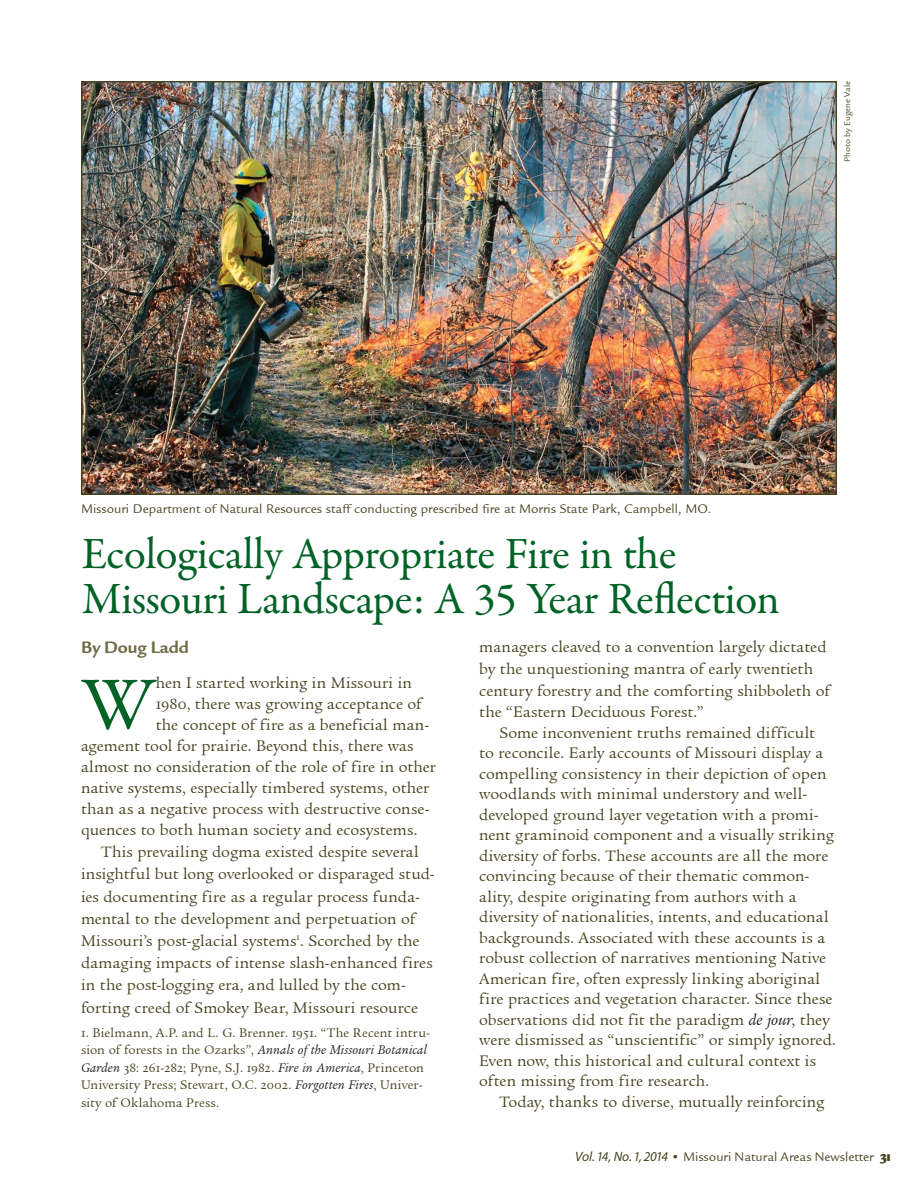
<style>
.page{position:relative;width:918px;height:1188px;background:#fff}
.page>*{position:absolute;margin:0;border:0;box-sizing:border-box;transform-origin:0 0}
.Article_Text__1st_Pa{font:75.6px "Garamond Premr Pro";color:#016226}
.t1{font:45px/45px "Garamond Premr Pro";letter-spacing:-.01em;color:#016226}
.t2{font:700 18px "Legacy Sans ITCOS";color:#6e6a46}
.Article_Text{font:16.5px/20.5px "Legacy Serif ITCOS";letter-spacing:.005em;color:#47421f}
.Article_Text__1st_Pa-2{font:16.5px "Legacy Serif ITCOS";letter-spacing:.005em;color:#47421f}
.Footnote_Text{font:16.5px/21.6px "Legacy Serif ITCOS";color:#47421f}
.Footnote_Text-2{font:13.5px/17.5px "Legacy Serif ITCOS";letter-spacing:.015em;color:#47421f}
.Image_Caption{font:13.5px "Legacy Sans ITC";color:#47421f}
.t3{font:13.5px "Legacy Sans ITCOS";color:#47421f}
.Image_Credit{font:9px "Legacy Sans ITCOS";color:#47421f}
.s1{font-family:"Legacy Serif ITC";font-style:italic;color:#231f20}
.s2{font-family:"Myriad Pro";font-style:italic}
.s3{font-weight:900;font-size:15px}
</style>
<div class="page">
<img style="left:84px;top:84px;width:750px;height:408px">
<div style="left:81px;top:81px;width:756px;height:414px;border:2px solid #47421f"></div>
<p class="Image_Credit" style="left:842px;top:162px;width:83px;rotate:-90deg">Photo by Eugene Vale</p>
<p class="Image_Caption" style="left:81px;top:501px;width:632px">Missouri Department of Natural Resources staff conducting prescribed fire at Morris State Park, Campbell, MO.</p>
<h1 class="t1" style="left:82px;top:533px;width:700px">Ecologically Appropriate Fire in the<br>Missouri Landscape: A 35 Year Reflection</h1>
<h1 class="t2" style="left:81px;top:637px;width:109px">By Doug Ladd</h1>
<p class="Article_Text__1st_Pa" style="left:81px;top:659px;width:76px">W</p>
<p class="Article_Text__1st_Pa-2" style="left:156px;top:673px;width:258px">hen I started working in Missouri in</p>
<p class="Article_Text__1st_Pa-2" style="left:156px;top:694px;width:268px">1980, there was growing acceptance of</p>
<p class="Article_Text__1st_Pa-2" style="left:156px;top:715px;width:275px">the concept of fire as a beneficial man-</p>
<p class="Article_Text__1st_Pa-2" style="left:81px;top:737px;width:334px">agement tool for prairie. Beyond this, there was</p>
<p class="Article_Text__1st_Pa-2" style="left:81px;top:758px;width:356px">almost no consideration of the role of fire in other</p>
<p class="Article_Text__1st_Pa-2" style="left:81px;top:779px;width:350px">native systems, especially timbered systems, other</p>
<p class="Article_Text__1st_Pa-2" style="left:81px;top:800px;width:350px">than as a negative process with destructive conse-</p>
<p class="Article_Text__1st_Pa-2" style="left:81px;top:821px;width:338px">quences to both human society and ecosystems.</p>
<p class="Article_Text" style="left:81px;top:841px;width:355px;line-height:22.2px;text-indent:20px">This prevailing dogma existed despite several insightful but long overlooked or disparaged stud&shy;ies documenting fire as a regular process funda&shy;mental to the development and perpetuation of Missouri’s post-glacial systems<sup>1</sup>. Scorched by the damaging impacts of intense slash-enhanced fires in the post-logging era, and lulled by the com&shy;forting creed of Smokey Bear, Missouri resource</p>
<p class="Footnote_Text-2" style="left:81px;top:1024px;width:351px">1. Bielmann, A.P. and L. G. Brenner. 1951. “The Recent intru&shy;sion of forests in the Ozarks”, <span class="s1">Annals of the Missouri Botanical Garden</span> 38: 261-282; Pyne, S.J. 1982. <span class="s1">Fire in America</span>, Princeton University Press; Stewart, O.C. 2002. <span class="s1">Forgotten Fires</span>, Univer&shy;sity of Oklahoma Press.</p>
<p class="Footnote_Text" style="left:479px;top:637px;width:352px">managers cleaved to a convention largely dictated by the unquestioning mantra of early twentieth century forestry and the comforting shibboleth of the “Eastern Deciduous Forest.”</p>
<p class="Article_Text" style="left:479px;top:723px;width:358px;text-indent:20px">Some inconvenient truths remained difficult<br>to reconcile. Early accounts of Missouri display a compelling consistency in their depiction of open woodlands with minimal understory and well&shy;developed ground layer vegetation with a promi&shy;nent graminoid component and a visually striking diversity of forbs. These accounts are all the more convincing because of their thematic common&shy;ality, despite originating from authors with a diversity of nationalities, intents, and educational backgrounds. Associated with these accounts is a robust collection of narratives mentioning Native American fire, often expressly linking aboriginal fire practices and vegetation character. Since these observations did not fit the paradigm <span class="s1">de jour</span>, they were dismissed as “unscientific” or simply ignored.<br>Even now, this historical and cultural context is often missing from fire research.</p>
<p class="Article_Text" style="left:500px;top:1092px;width:326px">Today, thanks to diverse, mutually reinforcing</p>
<p class="t3" style="left:575px;top:1149px;width:317px"><span class="s2">Vol. 14, No. 1, 2014</span> • Missouri Natural Areas Newsletter <span class="s3">31</span></p>
</div>
